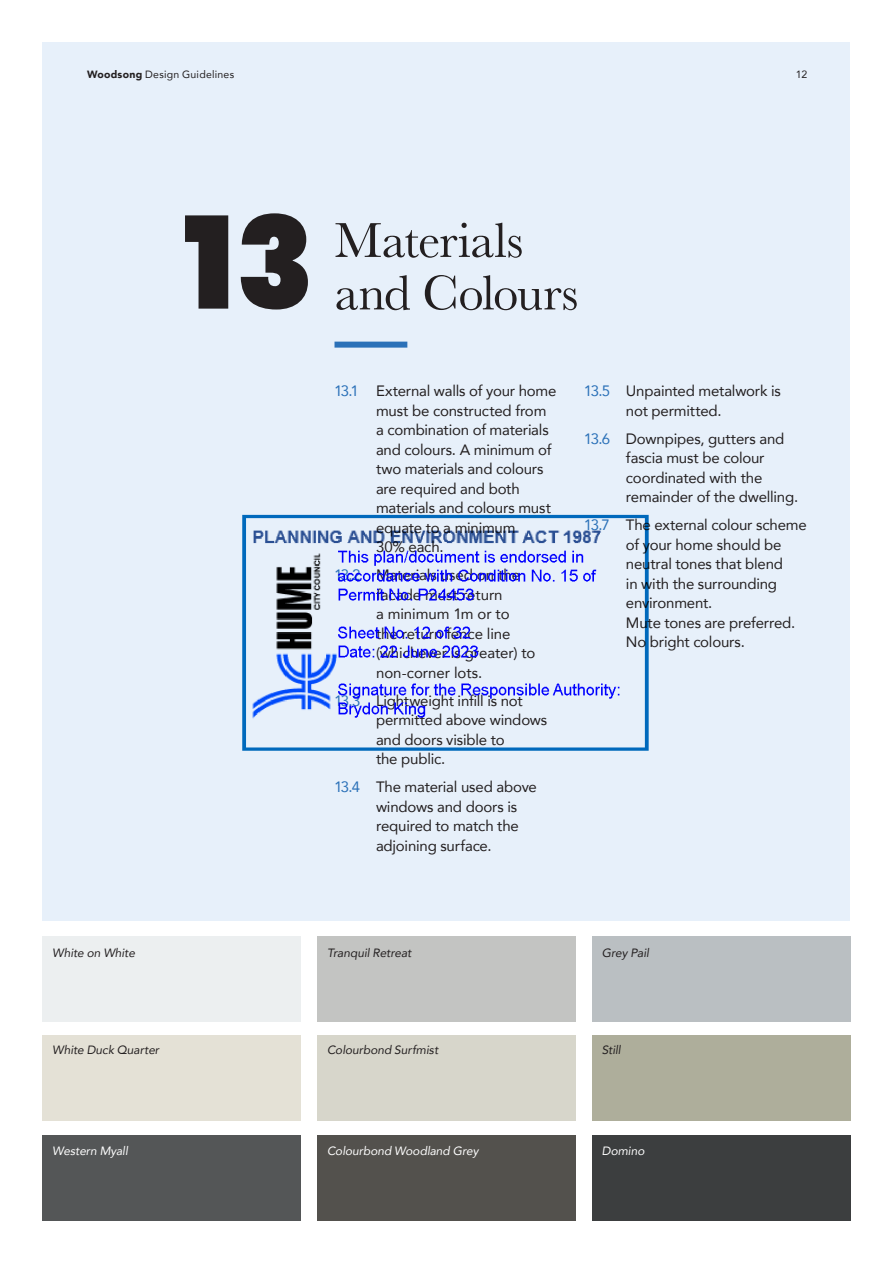
<style>
.page{position:relative;width:893px;height:1263px;background:#fff}
.page>*{position:absolute;margin:0;border:0;box-sizing:border-box;transform-origin:0 0}
.t1{font:900 127.5px "Poppins";color:#231f20}
.t2{font:51px/52.5px "Baskerville";letter-spacing:-.01em;color:#231f20}
.t3{font:15px/19.5px "Avenir";letter-spacing:-.01em;color:#231f20}
.t4{font:italic 12px "Avenir";letter-spacing:-.005em;color:#231f20}
.t5{font:italic 12px "Avenir";letter-spacing:-.005em;color:#fff}
.t6{font:10.5px "Avenir";letter-spacing:.02em;color:#231f20}
.s1{font-weight:900}
.s2{color:#2b71b8}
</style>
<div class="page">
<div style="left:43px;top:43px;width:807px;height:878px;background:#e7f0fa"></div>
<div style="left:334px;top:342px;width:73px;height:6px;background:#2b71b8"></div>
<div style="left:317px;top:1136px;width:259px;height:85px;background:#53514d"></div>
<div style="left:592px;top:1136px;width:258px;height:85px;background:#3c3e3f"></div>
<div style="left:43px;top:1136px;width:258px;height:85px;background:#545657"></div>
<img style="left:242px;top:514px;width:407px;height:237px">
<p class="t6" style="left:87px;top:66px;width:149px"><span class="s1">Woodsong</span> Design Guidelines</p>
<p class="t6" style="left:796px;top:66px;width:13px">12</p>
<h1 class="t1" style="left:184px;top:190px;width:132px">13</h1>
<h2 class="t2" style="left:334px;top:215px;width:245px">Materials and Colours</h2>
<p class="t3" style="left:376px;top:381px;width:182px;text-indent:-42px"><span class="s2">13.1</span> External walls of your home must be constructed from a combination of materials and colours. A minimum of two materials and colours are required and both materials and colours must equate to a minimum<br>30% each.</p>
<p class="t3" style="left:376px;top:565px;width:161px;text-indent:-42px"><span class="s2">13.2</span> Materials used on the facade must return<br>a minimum 1m or to<br>the return fence line (whichever is greater) to non-corner lots.</p>
<p class="t3" style="left:376px;top:690px;width:173px;text-indent:-42px"><span class="s2">13.3</span> Lightweight infill is not permitted above windows and doors visible to<br>the public.</p>
<p class="t3" style="left:376px;top:777px;width:162px;text-indent:-42px"><span class="s2">13.4</span> The material used above windows and doors is required to match the adjoining surface.</p>
<p class="t3" style="left:626px;top:381px;width:157px;text-indent:-42px"><span class="s2">13.5</span> Unpainted metalwork is not permitted.</p>
<p class="t3" style="left:626px;top:428px;width:174px;text-indent:-42px"><span class="s2">13.6</span> Downpipes, gutters and fascia must be colour coordinated with the remainder of the dwelling.</p>
<p class="t3" style="left:626px;top:515px;width:182px;text-indent:-42px"><span class="s2">13.7</span> The external colour scheme of your home should be neutral tones that blend<br>in with the surrounding environment.<br>Mute tones are preferred.<br>No bright colours.</p>
<p class="t4" style="left:52px;top:945px;width:84px">White on White</p>
<p class="t4" style="left:52px;top:1043px;width:109px">White Duck Quarter</p>
<p class="t4" style="left:327px;top:945px;width:86px">Tranquil Retreat</p>
<p class="t4" style="left:327px;top:1043px;width:113px">Colourbond Surfmist</p>
<p class="t4" style="left:602px;top:945px;width:49px">Grey Pail</p>
<p class="t4" style="left:602px;top:1043px;width:21px">Still</p>
<p class="t5" style="left:52px;top:1144px;width:77px">Western Myall</p>
<p class="t5" style="left:327px;top:1144px;width:153px">Colourbond Woodland Grey</p>
<p class="t5" style="left:602px;top:1144px;width:44px">Domino</p>
</div>
